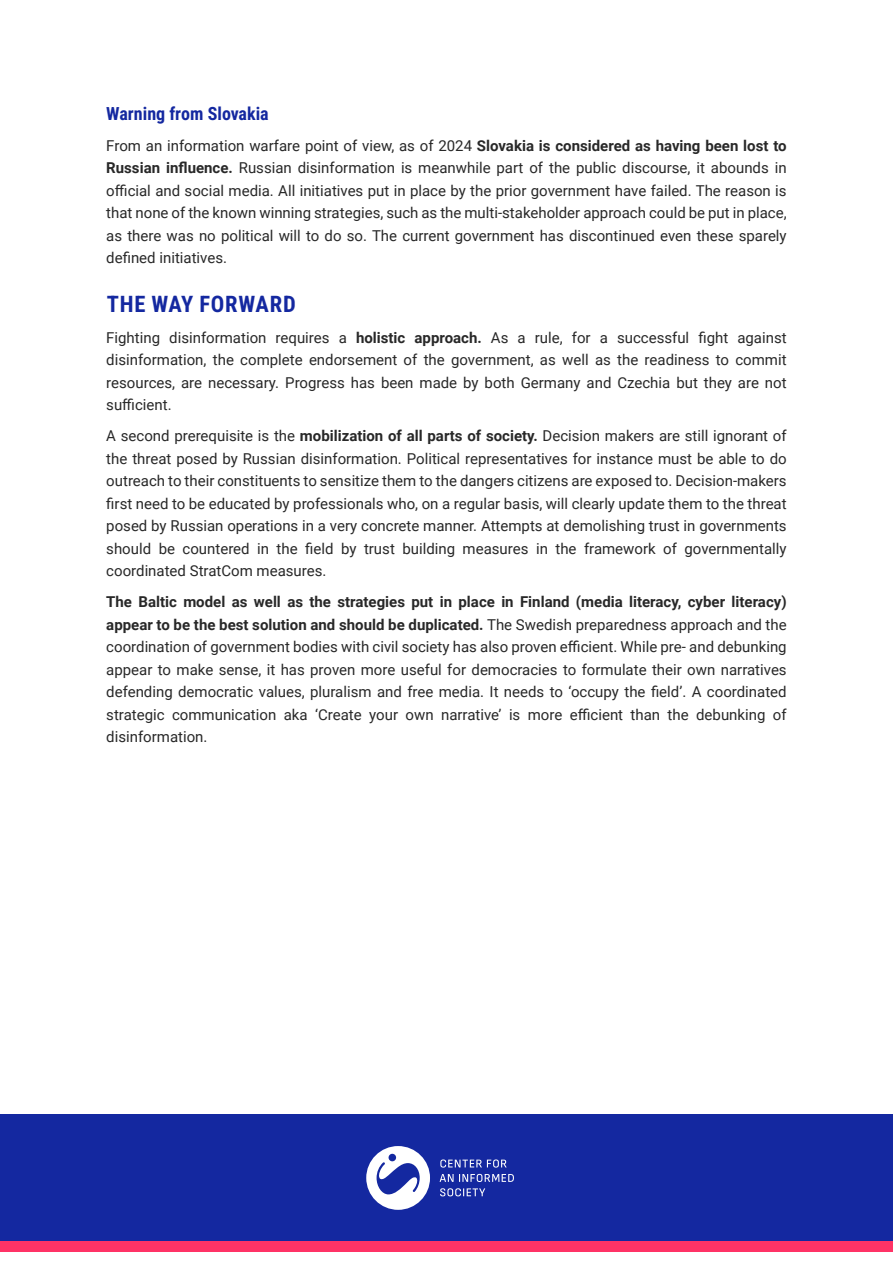
<style>
.page{position:relative;width:893px;height:1263px;background:#fff}
.page>*{position:absolute;margin:0;border:0;box-sizing:border-box;transform-origin:0 0}
.t1{font:22.5px "Roboto Condensed";letter-spacing:.035em;color:#1428a0}
.t2{font:18px "Roboto Condensed";color:#1428a0}
.t3{font:15px/22.5px "Roboto";color:#282828;text-align:justify}
.s1{font-weight:700}
</style>
<div class="page">
<div style="left:0;top:1114px;width:893px;height:128px;background:#1428a0"></div>
<div style="left:0;top:1242px;width:893px;height:10px;background:#f36"></div>
<svg style="left:366px;top:1146px;width:64px;height:64px"></svg>
<svg style="left:440px;top:1159px;width:67px;height:8px"></svg>
<svg style="left:440px;top:1174px;width:74px;height:8px"></svg>
<svg style="left:440px;top:1188px;width:45px;height:8px"></svg>
<p class="t2" style="left:106px;top:101px;width:164px">Warning from Slovakia</p>
<p class="t3" style="left:106px;top:134px;width:682px">From an information warfare point of view, as of 2024 <span class="s1">Slovakia is considered as having been lost to Russian influence.</span> Russian disinformation is meanwhile part of the public discourse, it abounds in official and social media. All initiatives put in place by the prior government have failed. The reason is that none of the known winning strategies, such as the multi-stakeholder approach could be put in place, as there was no political will to do so. The current government has discontinued even these sparely defined initiatives.</p>
<h1 class="t1" style="left:107px;top:288px;width:191px">THE WAY FORWARD</h1>
<p class="t3" style="left:106px;top:326px;width:682px">Fighting disinformation requires a <span class="s1">holistic approach.</span> As a rule, for a successful fight against disinformation, the complete endorsement of the government, as well as the readiness to commit resources, are necessary. Progress has been made by both Germany and Czechia but they are not sufficient.</p>
<p class="t3" style="left:106px;top:424px;width:682px">A second prerequisite is the <span class="s1">mobilization of all parts of society.</span> Decision makers are still ignorant of the threat posed by Russian disinformation. Political representatives for instance must be able to do outreach to their constituents to sensitize them to the dangers citizens are exposed to. Decision-makers first need to be educated by professionals who, on a regular basis, will clearly update them to the threat posed by Russian operations in a very concrete manner. Attempts at demolishing trust in governments should be countered in the field by trust building measures in the framework of governmentally coordinated StratCom measures.</p>
<p class="t3" style="left:106px;top:590px;width:682px"><span class="s1">The Baltic model as well as the strategies put in place in Finland (media literacy, cyber literacy) appear to be the best solution and should be duplicated.</span> The Swedish preparedness approach and the coordination of government bodies with civil society has also proven efficient. While pre- and debunking appear to make sense, it has proven more useful for democracies to formulate their own narratives defending democratic values, pluralism and free media. It needs to ‘occupy the field’. A coordinated strategic communication aka ‘Create your own narrative’ is more efficient than the debunking of disinformation.</p>
</div>
